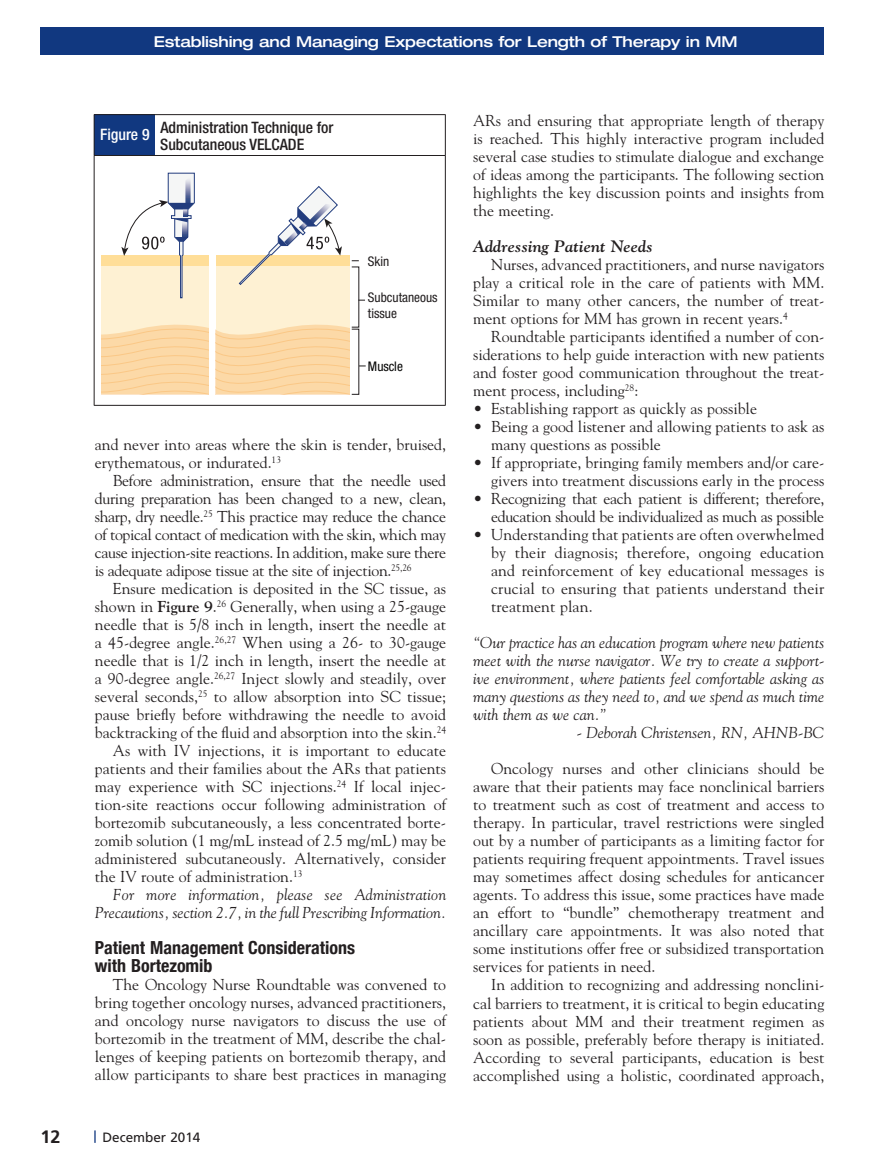
<style>
.page{position:relative;width:878px;height:1175px;background:#fff}
.page>*{position:absolute;margin:0;border:0;box-sizing:border-box;transform-origin:0 0}
.t1{font:700 condensed 18px/18px "Helvetica Neue";color:#231f20}
.t2{font:700 18px "Frutiger";color:#231f20}
.t3{font:italic 700 16.5px "Goudy";color:#231f20}
.t4{font:15.75px/18px "Goudy";color:#231f20;text-align:justify}
.t5{font:15.75px/18px "Goudy";letter-spacing:-.02em;color:#231f20;text-align:right}
.t6{font:italic 15.75px/18px "Goudy";color:#231f20;text-align:justify}
.t7{font:500 condensed 15.75px/16.5px "Helvetica Neue";color:#231f20}
.t8{font:500 condensed 15.75px "Helvetica Neue";color:#fff}
.t9{font:500 expanded 15px "Helvetica Neue";letter-spacing:-.01em;color:#fff}
.t10{font:13.5px "Frutiger";color:#231f20}
.t11{font:condensed 13.35px/15.9px "Helvetica Neue";color:#211d1e}
.t12{font:condensed 13.35px "Helvetica Neue";color:#050504}
.s1{font-weight:700}
</style>
<div class="page">
<svg style="left:94px;top:1130px;width:2px;height:12px"></svg>
<div style="left:40px;top:27px;width:784px;height:27px;background:#113880"></div>
<div style="left:94px;top:115px;width:60px;height:40px;background:#113880"></div>
<hr style="left:94px;top:114px;width:351px;height:1px;background:#231f20">
<hr style="left:94px;top:115px;width:1px;height:40px;background:#231f20">
<hr style="left:445px;top:115px;width:1px;height:40px;background:#231f20">
<hr style="left:94px;top:155px;width:351px;height:1px;background:#231f20">
<hr style="left:94px;top:156px;width:1px;height:249px;background:#231f20">
<hr style="left:94px;top:405px;width:351px;height:1px;background:#231f20">
<hr style="left:445px;top:156px;width:1px;height:249px;background:#231f20">
<div style="left:216px;top:255px;width:133px;height:139px;background:#fef1d3"></div>
<div style="left:216px;top:255px;width:133px;height:11px;background:#ffde98"></div>
<svg style="left:216px;top:325px;width:133px;height:69px;background:#fbd8a6"></svg>
<div style="left:101px;top:255px;width:108px;height:139px;background:#fef1d3"></div>
<div style="left:101px;top:255px;width:108px;height:11px;background:#ffde98"></div>
<svg style="left:101px;top:325px;width:108px;height:69px;background:#fbd8a5"></svg>
<svg style="left:121px;top:172px;width:74px;height:127px"></svg>
<svg style="left:238px;top:186px;width:104px;height:99px"></svg>
<p class="t9" style="left:154px;top:32px;width:585px">Establishing and Managing Expectations for Length of Therapy in MM</p>
<p class="t8" style="left:100px;top:125px;width:51px">Figure 9</p>
<p class="t7" style="left:160px;top:119px;width:175px">Administration Technique for<br>Subcutaneous VELCADE</p>
<p class="t11" style="left:368px;top:253px;width:23px">Skin</p>
<p class="t11" style="left:368px;top:289px;width:71px">Subcutaneous tissue</p>
<p class="t12" style="left:368px;top:358px;width:36px">Muscle</p>
<p class="t4" style="left:95px;top:435px;width:352px">and never into areas where the skin is tender, bruised,</p>
<p class="t4" style="left:95px;top:453px;width:188px">erythematous, or indurated.<sup>13</sup></p>
<p class="t5" style="left:113px;top:471px;width:334px">Before administration, ensure that the needle used</p>
<p class="t5" style="left:95px;top:489px;width:352px">during preparation has been changed to a new, clean,</p>
<p class="t5" style="left:95px;top:507px;width:352px">sharp, dry needle.<sup>25</sup> This practice may reduce the chance</p>
<p class="t5" style="left:95px;top:525px;width:353px">of topical contact of medication with the skin, which may</p>
<p class="t5" style="left:95px;top:543px;width:352px">cause injection-site reactions. In addition, make sure there</p>
<p class="t5" style="left:95px;top:561px;width:318px">is adequate adipose tissue at the site of injection.<sup>25,26</sup></p>
<p class="t4" style="left:113px;top:579px;width:334px">Ensure medication is deposited in the SC tissue, as</p>
<p class="t4" style="left:95px;top:597px;width:353px">shown in <span class="s1">Figure 9</span>.<sup>26</sup> Generally, when using a 25-gauge</p>
<p class="t4" style="left:95px;top:615px;width:352px">needle that is 5/8 inch in length, insert the needle at</p>
<p class="t4" style="left:95px;top:633px;width:352px">a 45-degree angle.<sup>26,27</sup> When using a 26- to 30-gauge</p>
<p class="t4" style="left:95px;top:651px;width:352px">needle that is 1/2 inch in length, insert the needle at</p>
<p class="t4" style="left:95px;top:669px;width:353px">a 90-degree angle.<sup>26,27</sup> Inject slowly and steadily, over</p>
<p class="t4" style="left:95px;top:687px;width:352px">several seconds,<sup>25</sup> to allow absorption into SC tissue;</p>
<p class="t4" style="left:95px;top:705px;width:352px">pause briefly before withdrawing the needle to avoid</p>
<p class="t4" style="left:95px;top:723px;width:352px">backtracking of the fluid and absorption into the skin.<sup>24</sup></p>
<p class="t4" style="left:113px;top:741px;width:334px">As with IV injections, it is important to educate</p>
<p class="t4" style="left:95px;top:759px;width:352px">patients and their families about the ARs that patients</p>
<p class="t4" style="left:95px;top:777px;width:352px">may experience with SC injections.<sup>24</sup> If local injec-</p>
<p class="t4" style="left:95px;top:795px;width:352px">tion-site reactions occur following administration of</p>
<p class="t4" style="left:95px;top:813px;width:352px">bortezomib subcutaneously, a less concentrated borte-</p>
<p class="t4" style="left:95px;top:831px;width:353px">zomib solution (1 mg/mL instead of 2.5 mg/mL) may be</p>
<p class="t4" style="left:95px;top:849px;width:353px">administered subcutaneously. Alternatively, consider</p>
<p class="t4" style="left:95px;top:867px;width:209px">the IV route of administration.<sup>13</sup></p>
<p class="t6" style="left:113px;top:885px;width:335px">For more information, please see Administration</p>
<p class="t6" style="left:95px;top:903px;width:353px">Precautions, section 2.7, in the full Prescribing Information.</p>
<p class="t1" style="left:95px;top:937px;width:261px">Patient Management Considerations with Bortezomib</p>
<p class="t4" style="left:95px;top:975px;width:353px;text-indent:18px">The Oncology Nurse Roundtable was convened to bring together oncology nurses, advanced practitioners, and oncology nurse navigators to discuss the use of bortezomib in the treatment of MM, describe the chal&shy;lenges of keeping patients on bortezomib therapy, and allow participants to share best practices in managing</p>
<p class="t2" style="left:40px;top:1125px;width:22px">12</p>
<p class="t10" style="left:102px;top:1129px;width:99px">December 2014</p>
<p class="t4" style="left:473px;top:111px;width:353px">ARs and ensuring that appropriate length of therapy is reached. This highly interactive program included several case studies to stimulate dialogue and exchange of ideas among the participants. The following section highlights the key discussion points and insights from the meeting.</p>
<p class="t3" style="left:473px;top:236px;width:181px">Addressing Patient Needs</p>
<p class="t4" style="left:491px;top:255px;width:334px">Nurses, advanced practitioners, and nurse navigators</p>
<p class="t4" style="left:473px;top:273px;width:353px">play a critical role in the care of patients with MM.</p>
<p class="t4" style="left:473px;top:291px;width:353px">Similar to many other cancers, the number of treat-</p>
<p class="t4" style="left:473px;top:309px;width:316px">ment options for MM has grown in recent years.<sup>4</sup></p>
<p class="t4" style="left:491px;top:327px;width:334px">Roundtable participants identified a number of con-</p>
<p class="t4" style="left:473px;top:345px;width:352px">siderations to help guide interaction with new patients</p>
<p class="t4" style="left:473px;top:363px;width:353px">and foster good communication throughout the treat-</p>
<p class="t4" style="left:473px;top:381px;width:167px">ment process, including<sup>28</sup>:</p>
<p class="t4" style="left:473px;top:399px;width:285px">• Establishing rapport as quickly as possible</p>
<p class="t4" style="left:491px;top:417px;width:334px;text-indent:-18px">• Being a good listener and allowing patients to ask as many questions as possible</p>
<p class="t4" style="left:473px;top:453px;width:353px;text-align:right">• If appropriate, bringing family members and/or care&shy;givers into treatment discussions early in the process</p>
<p class="t5" style="left:473px;top:489px;width:353px">• Recognizing that each patient is different; therefore, education should be individualized as much as possible</p>
<p class="t4" style="left:491px;top:525px;width:335px;text-indent:-18px">• Understanding that patients are often overwhelmed by their diagnosis; therefore, ongoing education and reinforcement of key educational messages is crucial to ensuring that patients understand their treatment plan.</p>
<p class="t6" style="left:473px;top:634px;width:353px">“Our practice has an education program where new patients meet with the nurse navigator. We try to create a support&shy;ive environment, where patients feel comfortable asking as many questions as they need to, and we spend as much time with them as we can.”</p>
<p class="t6" style="left:577px;top:724px;width:249px">- Deborah Christensen, RN, AHNB-BC</p>
<p class="t4" style="left:491px;top:759px;width:335px">Oncology nurses and other clinicians should be</p>
<p class="t4" style="left:473px;top:777px;width:353px">aware that their patients may face nonclinical barriers</p>
<p class="t4" style="left:473px;top:795px;width:352px">to treatment such as cost of treatment and access to</p>
<p class="t4" style="left:473px;top:813px;width:353px">therapy. In particular, travel restrictions were singled</p>
<p class="t4" style="left:473px;top:831px;width:352px">out by a number of participants as a limiting factor for</p>
<p class="t4" style="left:473px;top:849px;width:353px">patients requiring frequent appointments. Travel issues</p>
<p class="t4" style="left:473px;top:867px;width:352px">may sometimes affect dosing schedules for anticancer</p>
<p class="t4" style="left:473px;top:885px;width:353px">agents. To address this issue, some practices have made</p>
<p class="t4" style="left:473px;top:903px;width:352px">an effort to “bundle” chemotherapy treatment and</p>
<p class="t4" style="left:473px;top:921px;width:353px">ancillary care appointments. It was also noted that</p>
<p class="t4" style="left:473px;top:939px;width:353px">some institutions offer free or subsidized transportation</p>
<p class="t4" style="left:473px;top:957px;width:184px">services for patients in need.</p>
<p class="t4" style="left:491px;top:975px;width:334px">In addition to recognizing and addressing nonclini-</p>
<p class="t4" style="left:473px;top:993px;width:353px">cal barriers to treatment, it is critical to begin educating</p>
<p class="t4" style="left:473px;top:1011px;width:353px">patients about MM and their treatment regimen as</p>
<p class="t4" style="left:473px;top:1029px;width:352px">soon as possible, preferably before therapy is initiated.</p>
<p class="t4" style="left:473px;top:1047px;width:353px">According to several participants, education is best</p>
<p class="t4" style="left:473px;top:1065px;width:353px">accomplished using a holistic, coordinated approach,</p>
</div>
